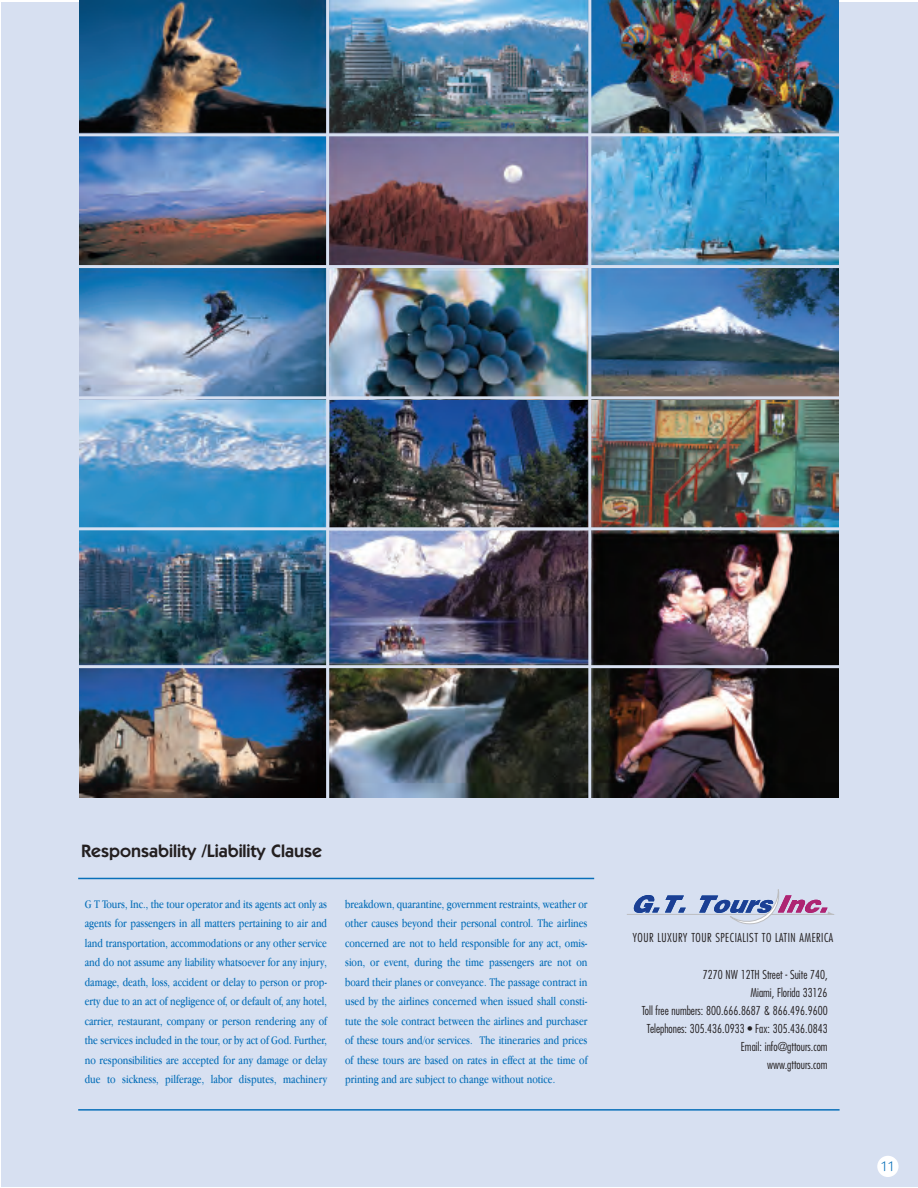
<style>
.page{position:relative;width:918px;height:1188px;background:#fff}
.page>*{position:absolute;margin:0;border:0;box-sizing:border-box;transform-origin:0 0}
.t1{font:600 18px "Itc Kabel";color:#231f20}
.t2{font:13.5px "Itc Kabel";color:#0970b9}
.t3{font:12px/19.5px "Apple Garamond";color:#0970b9;text-align:justify}
.t4{font:300 condensed 12px/18px "Futura";color:#231f20;text-align:right}
.t5{font:300 condensed 12px "Futura";letter-spacing:.04em;color:#231f20}
</style>
<div class="page">
<div style="left:1px;top:2px;width:916px;height:1185px;background:#d7e0f1"></div>
<div style="left:877px;top:1156px;width:22px;height:21px;background:#fff;border-radius:50%"></div>
<hr style="left:627px;top:914px;width:207px;height:1px;background:#bcbdc0">
<svg style="left:633px;top:895px;width:53px;height:18px"></svg>
<svg style="left:699px;top:889px;width:136px;height:36px"></svg>
<hr style="left:78px;top:878px;width:516px;height:1px;background:#0970b9">
<hr style="left:78px;top:1109px;width:762px;height:2px;background:#0970b9">
<img style="left:80px;top:0;width:758px;height:797px">
<hr style="left:326px;top:0;width:3px;height:799px;background:#d7e0f1">
<hr style="left:588px;top:0;width:3px;height:799px;background:#d7e0f1">
<hr style="left:78px;top:133px;width:767px;height:3px;background:#d7e0f1">
<hr style="left:78px;top:265px;width:767px;height:3px;background:#d7e0f1">
<hr style="left:78px;top:396px;width:767px;height:3px;background:#d7e0f1">
<hr style="left:78px;top:527px;width:767px;height:3px;background:#d7e0f1">
<hr style="left:78px;top:665px;width:767px;height:3px;background:#d7e0f1">
<h1 class="t1" style="left:81px;top:845px;width:242px">Responsability /Liability Clause</h1>
<p class="t3" style="left:85px;top:895px;width:244px">G T Tours, Inc., the tour operator and its agents act only as agents for passengers in all matters pertaining to air and land transportation, accommodations or any other service and do not assume any liability whatsoever for any injury, damage, death, loss, accident or delay to person or prop&shy;erty due to an act of negligence of, or default of, any hotel, carrier, restaurant, company or person rendering any of the services included in the tour, or by act of God. Further, no responsibilities are accepted for any damage or delay due to sickness, pilferage, labor disputes, machinery</p>
<p class="t3" style="left:345px;top:895px;width:244px">breakdown, quarantine, government restraints, weather or other causes beyond their personal control. The airlines concerned are not to held responsible for any act, omis&shy;sion, or event, during the time passengers are not on board their planes or conveyance. The passage contract in used by the airlines concerned when issued shall consti&shy;tute the sole contract between the airlines and purchaser of these tours and/or services. The itineraries and prices of these tours are based on rates in effect at the time of printing and are subject to change without notice.</p>
<p class="t5" style="left:632px;top:932px;width:202px">YOUR LUXURY TOUR SPECIALIST TO LATIN AMERICA</p>
<p class="t4" style="left:642px;top:967px;width:187px">7270 NW 12TH Street - Suite 740,<br>Miami, Florida 33126<br>Toll free numbers: 800.666.8687 &amp; 866.496.9600<br>Telephones: 305.436.0933 • Fax: 305.436.0843<br>Email: info@gttours.com<br>www.gttours.com</p>
<p class="t2" style="left:881px;top:1161px;width:15px">11</p>
</div>
